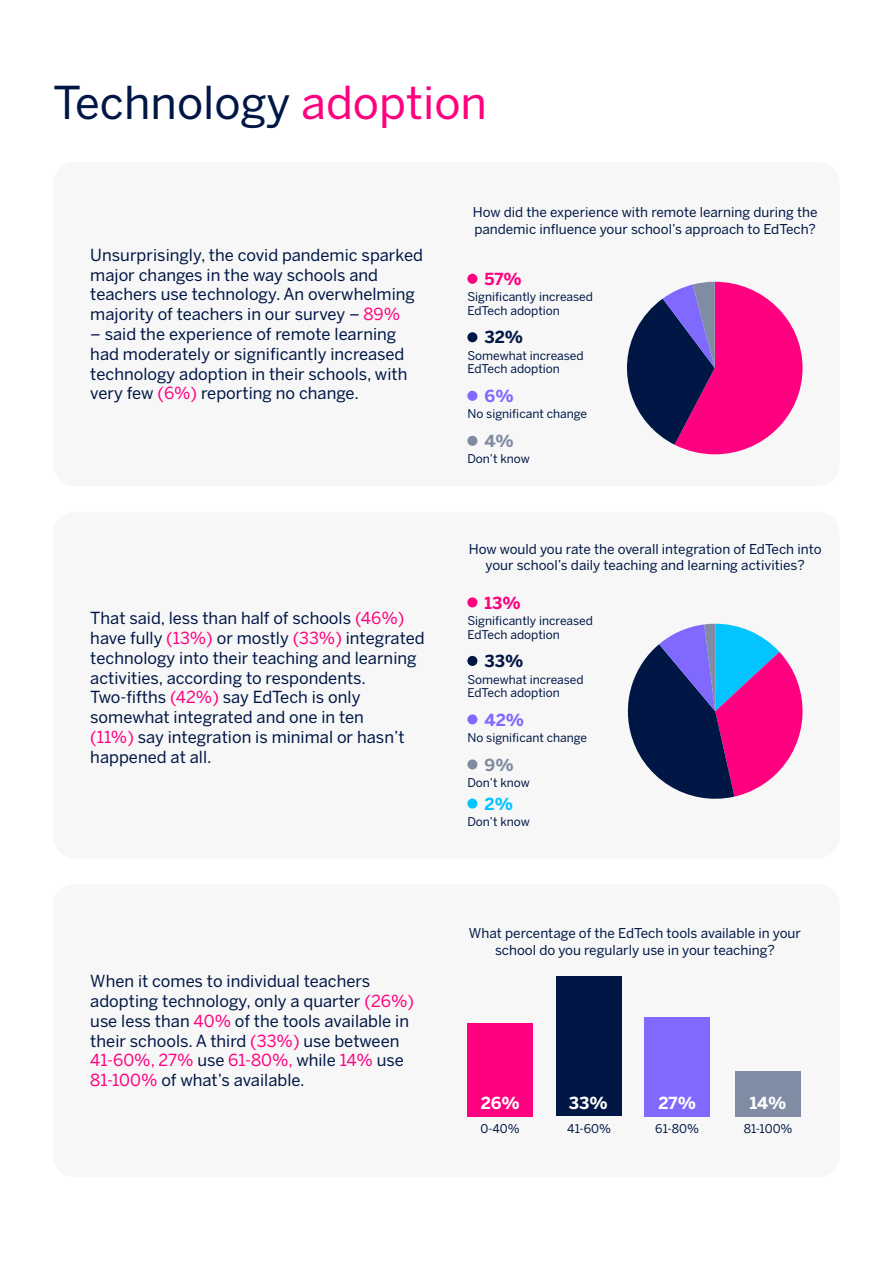
<style>
.page{position:relative;width:893px;height:1263px;background:#fff}
.page>*{position:absolute;margin:0;border:0;box-sizing:border-box;transform-origin:0 0}
.t1{font:45px "Benton Sans";color:#001745}
.t2{font:16.5px/19.8px "Benton Sans";color:#001745}
.t3{font:700 16.5px "Benton Sans";letter-spacing:-.005em;color:#fff}
.t4{font:700 16.5px "Benton Sans";color:#ff0080}
.t5{font:700 16.5px "Benton Sans";color:#001745}
.t6{font:700 16.5px "Benton Sans";color:#8069ff}
.t7{font:700 16.5px "Benton Sans";color:#808ba2}
.t8{font:700 16.5px "Benton Sans";color:#03c4ff}
.t9{font:13.5px/16.5px "Benton Sans";color:#001745;text-align:center}
.t10{font:12px/13.5px "Benton Sans";color:#001745}
.s1{color:#ff007f}
.s2{color:#ff0080}
</style>
<div class="page">
<div style="left:53px;top:162px;width:786px;height:324px;background:#f7f7f7;border-radius:21px"></div>
<svg style="left:627px;top:282px;width:175px;height:172px"></svg>
<div style="left:467px;top:274px;width:10px;height:10px;background:#ff0080;border-radius:50%"></div>
<div style="left:467px;top:332px;width:10px;height:10px;background:#001745;border-radius:50%"></div>
<div style="left:467px;top:391px;width:10px;height:10px;background:#8069ff;border-radius:50%"></div>
<div style="left:467px;top:436px;width:10px;height:10px;background:#808ba2;border-radius:50%"></div>
<div style="left:53px;top:512px;width:786px;height:346px;background:#f7f7f7;border-radius:21px"></div>
<div style="left:467px;top:597px;width:10px;height:10px;background:#ff0080;border-radius:50%"></div>
<div style="left:467px;top:656px;width:10px;height:10px;background:#001745;border-radius:50%"></div>
<div style="left:467px;top:714px;width:10px;height:10px;background:#8069ff;border-radius:50%"></div>
<div style="left:467px;top:759px;width:10px;height:10px;background:#808ba2;border-radius:50%"></div>
<div style="left:467px;top:798px;width:10px;height:11px;background:#03c4ff;border-radius:50%"></div>
<svg style="left:627px;top:624px;width:176px;height:175px"></svg>
<div style="left:53px;top:884px;width:786px;height:293px;background:#f7f7f7;border-radius:21px"></div>
<div style="left:467px;top:1023px;width:66px;height:93px;background:#ff0080"></div>
<div style="left:735px;top:1071px;width:66px;height:45px;background:#808ca3"></div>
<div style="left:556px;top:976px;width:66px;height:140px;background:#001745"></div>
<div style="left:644px;top:1017px;width:66px;height:99px;background:#8069ff"></div>
<p class="t1" style="left:53px;top:75px;width:435px">Technology <span class="s1">adoption</span></p>
<p class="t2" style="left:90px;top:245px;width:334px">Unsurprisingly, the covid pandemic sparked major changes in the way schools and teachers use technology. An overwhelming majority of teachers in our survey – <span class="s2">89%</span></p>
<p class="t2" style="left:90px;top:324px;width:319px">– said the experience of remote learning had moderately or significantly increased technology adoption in their schools, with very few <span class="s2">(6%)</span> reporting no change.</p>
<p class="t2" style="left:90px;top:608px;width:336px">That said, less than half of schools <span class="s2">(46%) </span>have fully <span class="s2">(13%)</span> or mostly <span class="s2">(33%)</span> integrated technology into their teaching and learning activities, according to respondents.<br>Two-fifths <span class="s2">(42%)</span> say EdTech is only somewhat integrated and one in ten<br><span class="s2">(11%)</span> say integration is minimal or hasn’t happened at all.</p>
<p class="t2" style="left:90px;top:971px;width:325px">When it comes to individual teachers adopting technology, only a quarter <span class="s2">(26%) </span>use less than <span class="s2">40%</span> of the tools available in their schools. A third <span class="s2">(33%)</span> use between <span class="s2">41-60%, 27%</span> use <span class="s2">61-80%,</span> while <span class="s2">14%</span> use <span class="s2">81-100%</span> of what’s available.</p>
<p class="t9" style="left:473px;top:204px;width:346px;text-align:left">How did the experience with remote learning during the pandemic influence your school’s approach to EdTech?</p>
<p class="t4" style="left:485px;top:269px;width:39px">57%</p>
<p class="t10" style="left:467px;top:290px;width:127px">Significantly increased<br>EdTech adoption</p>
<p class="t5" style="left:485px;top:328px;width:40px">32%</p>
<p class="t10" style="left:467px;top:349px;width:118px">Somewhat increased<br>EdTech adoption</p>
<p class="t6" style="left:485px;top:386px;width:31px">6%</p>
<p class="t10" style="left:467px;top:407px;width:121px">No significant change</p>
<p class="t7" style="left:485px;top:431px;width:31px">4%</p>
<p class="t10" style="left:467px;top:452px;width:64px">Don’t know</p>
<p class="t9" style="left:469px;top:541px;width:354px">How would you rate the overall integration of EdTech into your school’s daily teaching and learning activities?</p>
<p class="t4" style="left:485px;top:593px;width:38px">13%</p>
<p class="t10" style="left:467px;top:614px;width:127px">Significantly increased<br>EdTech adoption</p>
<p class="t5" style="left:485px;top:651px;width:40px">33%</p>
<p class="t10" style="left:467px;top:672px;width:118px">Somewhat increased<br>EdTech adoption</p>
<p class="t6" style="left:485px;top:710px;width:41px">42%</p>
<p class="t10" style="left:467px;top:731px;width:121px">No significant change</p>
<p class="t7" style="left:485px;top:755px;width:31px">9%</p>
<p class="t10" style="left:467px;top:776px;width:64px">Don’t know</p>
<p class="t8" style="left:485px;top:794px;width:30px">2%</p>
<p class="t10" style="left:467px;top:815px;width:64px">Don’t know</p>
<p class="t9" style="left:469px;top:925px;width:333px">What percentage of the EdTech tools available in your school do you regularly use in your teaching?</p>
<p class="t3" style="left:481px;top:1093px;width:41px">26%</p>
<p class="t3" style="left:569px;top:1093px;width:40px">33%</p>
<p class="t3" style="left:658px;top:1093px;width:39px">27%</p>
<p class="t3" style="left:750px;top:1093px;width:38px">14%</p>
<p class="t10" style="left:480px;top:1122px;width:41px">0-40%</p>
<p class="t10" style="left:567px;top:1122px;width:45px">41-60%</p>
<p class="t10" style="left:655px;top:1122px;width:45px">61-80%</p>
<p class="t10" style="left:744px;top:1122px;width:50px">81-100%</p>
</div>
